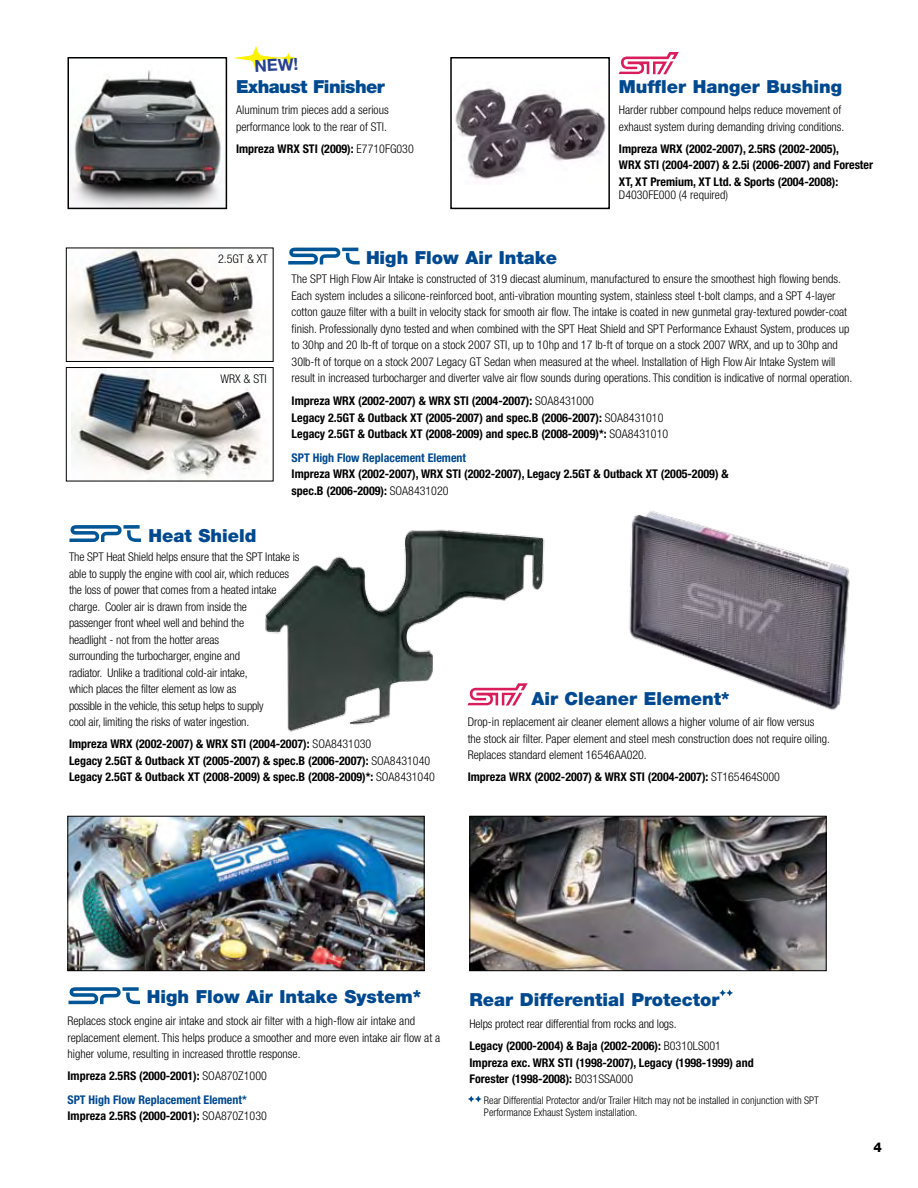
<style>
.page{position:relative;width:918px;height:1188px;background:#fff}
.page>*{position:absolute;margin:0;border:0;box-sizing:border-box;transform-origin:0 0}
.t1{font:900 18px "Helvetica Neue";color:#004990}
.t2{font:900 18px "Helvetica Neue";letter-spacing:-.03em;color:#004990}
.t3{font:700 16.65px "Helvetica Neue";color:#25408f}
.t4{font:800 13.5px "Helvetica Neue";color:#000}
.t5{font:300 condensed 12px/16.5px "Helvetica Neue";color:#000}
.t6{font:700 condensed 12px/16.5px "Helvetica Neue";color:#000}
.t7{font:700 condensed 12px/23.2px "Helvetica Neue";color:#004990}
.t8{font:300 condensed 10.5px/12px "Helvetica Neue";color:#000}
.s1{font-weight:300}
.s2{color:#000}
.s3{font-weight:300;color:#000}
.s4{font-weight:700}
</style>
<div class="page">
<img style="left:455px;top:88px;width:151px;height:96px">
<div style="left:450px;top:57px;width:160px;height:152px;border:2px solid #000"></div>
<svg style="left:619px;top:52px;width:60px;height:22px"></svg>
<svg style="left:69px;top:525px;width:72px;height:17px"></svg>
<img style="left:265px;top:529px;width:280px;height:203px">
<img style="left:629px;top:511px;width:221px;height:200px">
<img style="left:70px;top:818px;width:353px;height:151px">
<div style="left:68px;top:816px;width:357px;height:155px;border:1px solid #000"></div>
<svg style="left:68px;top:987px;width:72px;height:17px"></svg>
<svg style="left:468px;top:1096px;width:13px;height:6px"></svg>
<svg style="left:719px;top:990px;width:14px;height:6px"></svg>
<img style="left:471px;top:818px;width:354px;height:151px">
<div style="left:469px;top:816px;width:358px;height:155px;border:1px solid #000"></div>
<img style="left:72px;top:70px;width:151px;height:136px">
<div style="left:68px;top:57px;width:159px;height:152px;border:2px solid #000"></div>
<svg style="left:234px;top:46px;width:63px;height:26px"></svg>
<svg style="left:288px;top:248px;width:72px;height:17px"></svg>
<img style="left:68px;top:250px;width:187px;height:110px">
<div style="left:66px;top:248px;width:207px;height:114px;border:1px solid #000"></div>
<img style="left:71px;top:369px;width:190px;height:109px">
<div style="left:66px;top:367px;width:207px;height:114px;border:1px solid #000"></div>
<svg style="left:467px;top:683px;width:61px;height:23px"></svg>
<h2 class="t3" style="left:254px;top:55px;width:45px;rotate:-3deg">NEW!</h2>
<h1 class="t2" style="left:236px;top:75px;width:150px">Exhaust Finisher</h1>
<p class="t5" style="left:236px;top:102px;width:154px">Aluminum trim pieces add a serious performance look to the rear of STI.</p>
<p class="t6" style="left:236px;top:140px;width:179px">Impreza WRX STI (2009): <span class="s1">E7710FG030</span></p>
<p class="t5" style="left:218px;top:251px;width:51px">2.5GT &amp; XT</p>
<h1 class="t1" style="left:366px;top:247px;width:193px">High Flow Air Intake</h1>
<h1 class="t1" style="left:619px;top:75px;width:225px">Muffler Hanger Bushing</h1>
<p class="t5" style="left:619px;top:102px;width:227px">Harder rubber compound helps reduce movement of exhaust system during demanding driving conditions.</p>
<p class="t6" style="left:619px;top:140px;width:256px">Impreza WRX (2002-2007), 2.5RS (2002-2005),<br>WRX STI (2004-2007) &amp; 2.5i (2006-2007) and Forester<br>XT, XT Premium, XT Ltd. &amp; Sports (2004-2008):</p>
<p class="t5" style="left:619px;top:187px;width:111px">D4030FE000 (4 required)</p>
<p class="t5" style="left:220px;top:371px;width:48px">WRX &amp; STI</p>
<p class="t5" style="left:292px;top:270px;width:562px">The SPT High Flow Air Intake is constructed of 319 diecast aluminum, manufactured to ensure the smoothest high flowing bends.<br>Each system includes a silicone-reinforced boot, anti-vibration mounting system, stainless steel t-bolt clamps, and a SPT 4-layer cotton gauze filter with a built in velocity stack for smooth air flow. The intake is coated in new gunmetal gray-textured powder-coat finish. Professionally dyno tested and when combined with the SPT Heat Shield and SPT Performance Exhaust System, produces up to 30hp and 20 lb-ft of torque on a stock 2007 STI, up to 10hp and 17 lb-ft of torque on a stock 2007 WRX, and up to 30hp and 30lb-ft of torque on a stock 2007 Legacy GT Sedan when measured at the wheel. Installation of High Flow Air Intake System will result in increased turbocharger and diverter valve air flow sounds during operations. This condition is indicative of normal operation.</p>
<p class="t6" style="left:292px;top:393px;width:378px">Impreza WRX (2002-2007) &amp; WRX STI (2004-2007): <span class="s1">SOA8431000<br></span>Legacy 2.5GT &amp; Outback XT (2005-2007) and spec.B (2006-2007): <span class="s1">SOA8431010<br></span>Legacy 2.5GT &amp; Outback XT (2008-2009) and spec.B (2008-2009)*: <span class="s1">SOA8431010</span></p>
<p class="t7" style="left:292px;top:446px;width:176px">SPT High Flow Replacement Element</p>
<p class="t6" style="left:292px;top:466px;width:438px">Impreza WRX (2002-2007), WRX STI (2002-2007), Legacy 2.5GT &amp; Outback XT (2005-2009) &amp; spec.B (2006-2009): <span class="s1">SOA8431020</span></p>
<h1 class="t1" style="left:148px;top:525px;width:109px">Heat Shield</h1>
<p class="t5" style="left:69px;top:549px;width:232px">The SPT Heat Shield helps ensure that the SPT Intake is able to supply the engine with cool air, which reduces the loss of power that comes from a heated intake charge. Cooler air is drawn from inside the<br>passenger front wheel well and behind the<br>headlight - not from the hotter areas<br>surrounding the turbocharger, engine and<br>radiator. Unlike a traditional cold-air intake,<br>which places the filter element as low as<br>possible in the vehicle, this setup helps to supply<br>cool air, limiting the risks of water ingestion.</p>
<p class="t6" style="left:69px;top:736px;width:367px">Impreza WRX (2002-2007) &amp; WRX STI (2004-2007): <span class="s1">SOA8431030<br></span>Legacy 2.5GT &amp; Outback XT (2005-2007) &amp; spec.B (2006-2007): <span class="s1">SOA8431040<br></span>Legacy 2.5GT &amp; Outback XT (2008-2009) &amp; spec.B (2008-2009)*: <span class="s1">SOA8431040</span></p>
<h1 class="t1" style="left:531px;top:687px;width:200px">Air Cleaner Element*</h1>
<p class="t5" style="left:468px;top:714px;width:364px">Drop-in replacement air cleaner element allows a higher volume of air flow versus the stock air filter. Paper element and steel mesh construction does not require oiling.<br>Replaces standard element 16546AA020.</p>
<p class="t6" style="left:468px;top:769px;width:314px">Impreza WRX (2002-2007) &amp; WRX STI (2004-2007): <span class="s1">ST165464S000</span></p>
<h1 class="t1" style="left:147px;top:986px;width:276px">High Flow Air Intake System*</h1>
<p class="t5" style="left:68px;top:1013px;width:374px">Replaces stock engine air intake and stock air filter with a high-flow air intake and replacement element. This helps produce a smoother and more even intake air flow at a higher volume, resulting in increased throttle response.</p>
<p class="t7" style="left:68px;top:1064px;width:201px"><span class="s2">Impreza 2.5RS (2000-2001):</span> <span class="s3">SOA870Z1000<br></span>SPT High Flow Replacement Element*</p>
<p class="t6" style="left:68px;top:1107px;width:201px">Impreza 2.5RS (2000-2001): <span class="s1">SOA870Z1030</span></p>
<h1 class="t1" style="left:470px;top:989px;width:251px">Rear Differential Protector</h1>
<p class="t5" style="left:470px;top:1013px;width:253px;line-height:21.9px">Helps protect rear differential from rocks and logs.<br><span class="s4">Legacy (2000-2004) &amp; Baja (2002-2006):</span> B0310LS001</p>
<p class="t6" style="left:470px;top:1054px;width:286px">Impreza exc. WRX STI (1998-2007), Legacy (1998-1999) and<br>Forester (1998-2008): <span class="s1">B031SSA000</span></p>
<p class="t8" style="left:484px;top:1094px;width:336px">Rear Differential Protector and/or Trailer Hitch may not be installed in conjunction with SPT<br>Performance Exhaust System installation.</p>
<p class="t4" style="left:873px;top:1140px;width:10px">4</p>
</div>
